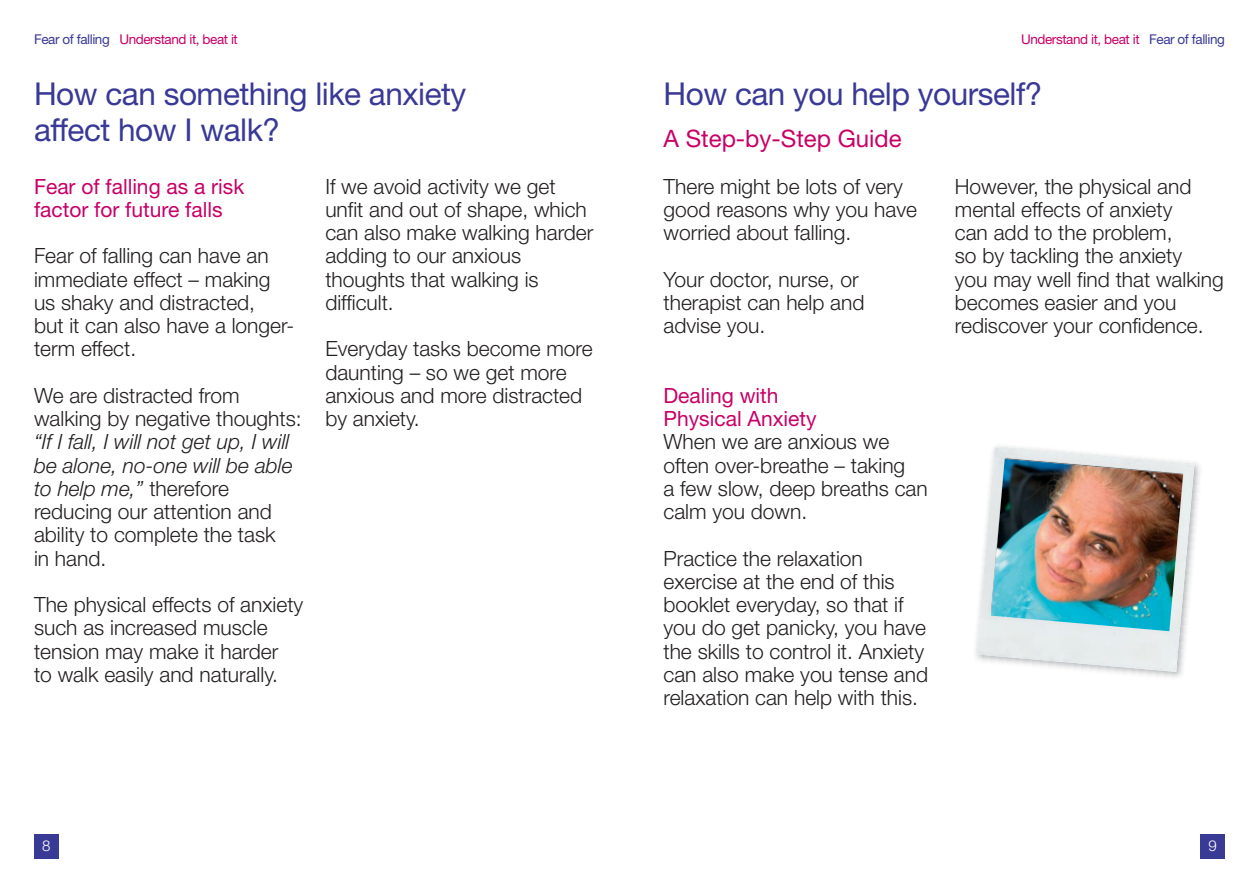
<style>
.page{position:relative;width:1259px;height:893px;background:#fff}
.page>*{position:absolute;margin:0;border:0;box-sizing:border-box;transform-origin:0 0}
.t1{font:31.5px/36px "Helvetica Neue";letter-spacing:-.015em;color:#393996}
.t2{font:24px "Helvetica Neue";color:#c80066}
.t3{font:300 21px/23.2px "Helvetica Neue";color:#231f20}
.t4{font:21px/23.2px "Helvetica Neue";color:#c80066}
.t5{font:300 15px "Helvetica Neue";color:#fff}
.t6{font:13.5px "Helvetica Neue";letter-spacing:-.03em;color:#c80066}
.s1{color:#393996}
.s2{font-style:italic}
</style>
<div class="page">
<div style="left:1200px;top:834px;width:25px;height:25px;background:#393996"></div>
<div style="left:34px;top:834px;width:25px;height:25px;background:#393996"></div>
<img style="left:975px;top:446px;width:225px;height:232px">
<img style="left:976px;top:447px;width:218px;height:225px">
<img style="left:991px;top:459px;width:192px;height:172px">
<p class="t6" style="left:34px;top:34px;width:205px"><span class="s1">Fear of falling</span> Understand it, beat it</p>
<p class="t6" style="left:1021px;top:34px;width:205px">Understand it, beat it <span class="s1">Fear of falling</span></p>
<h1 class="t1" style="left:34px;top:78px;width:434px">How can something like anxiety affect how I walk?</h1>
<p class="t4" style="left:34px;top:176px;width:212px">Fear of falling as a risk factor for future falls</p>
<p class="t3" style="left:34px;top:246px;width:262px">Fear of falling can have an immediate effect – making us shaky and distracted,<br>but it can also have a longer&shy;term effect.</p>
<p class="t3" style="left:34px;top:386px;width:269px">We are distracted from walking by negative thoughts:</p>
<p class="t3" style="left:34px;top:432px;width:260px"><span class="s2">“If I fall, I will not get up, I will be alone, no-one will be able to help me,”</span> therefore reducing our attention and ability to complete the task in hand.</p>
<p class="t3" style="left:34px;top:595px;width:271px">The physical effects of anxiety such as increased muscle tension may make it harder<br>to walk easily and naturally.</p>
<p class="t3" style="left:325px;top:176px;width:270px">If we avoid activity we get unfit and out of shape, which can also make walking harder adding to our anxious thoughts that walking is difficult.</p>
<p class="t3" style="left:325px;top:339px;width:269px">Everyday tasks become more daunting – so we get more anxious and more distracted by anxiety.</p>
<h1 class="t1" style="left:663px;top:78px;width:380px">How can you help yourself?</h1>
<p class="t2" style="left:663px;top:130px;width:240px">A Step-by-Step Guide</p>
<p class="t3" style="left:663px;top:176px;width:255px">There might be lots of very good reasons why you have worried about falling.</p>
<p class="t3" style="left:663px;top:269px;width:202px">Your doctor, nurse, or therapist can help and advise you.</p>
<p class="t4" style="left:663px;top:386px;width:155px">Dealing with<br>Physical Anxiety</p>
<p class="t3" style="left:663px;top:432px;width:266px">When we are anxious we often over-breathe – taking<br>a few slow, deep breaths can calm you down.</p>
<p class="t3" style="left:663px;top:548px;width:266px">Practice the relaxation exercise at the end of this booklet everyday, so that if you do get panicky, you have the skills to control it. Anxiety can also make you tense and relaxation can help with this.</p>
<p class="t3" style="left:955px;top:176px;width:270px">However, the physical and mental effects of anxiety<br>can add to the problem,<br>so by tackling the anxiety<br>you may well find that walking becomes easier and you rediscover your confidence.</p>
<p class="t5" style="left:42px;top:840px;width:10px">8</p>
<p class="t5" style="left:1208px;top:840px;width:10px">9</p>
</div>
